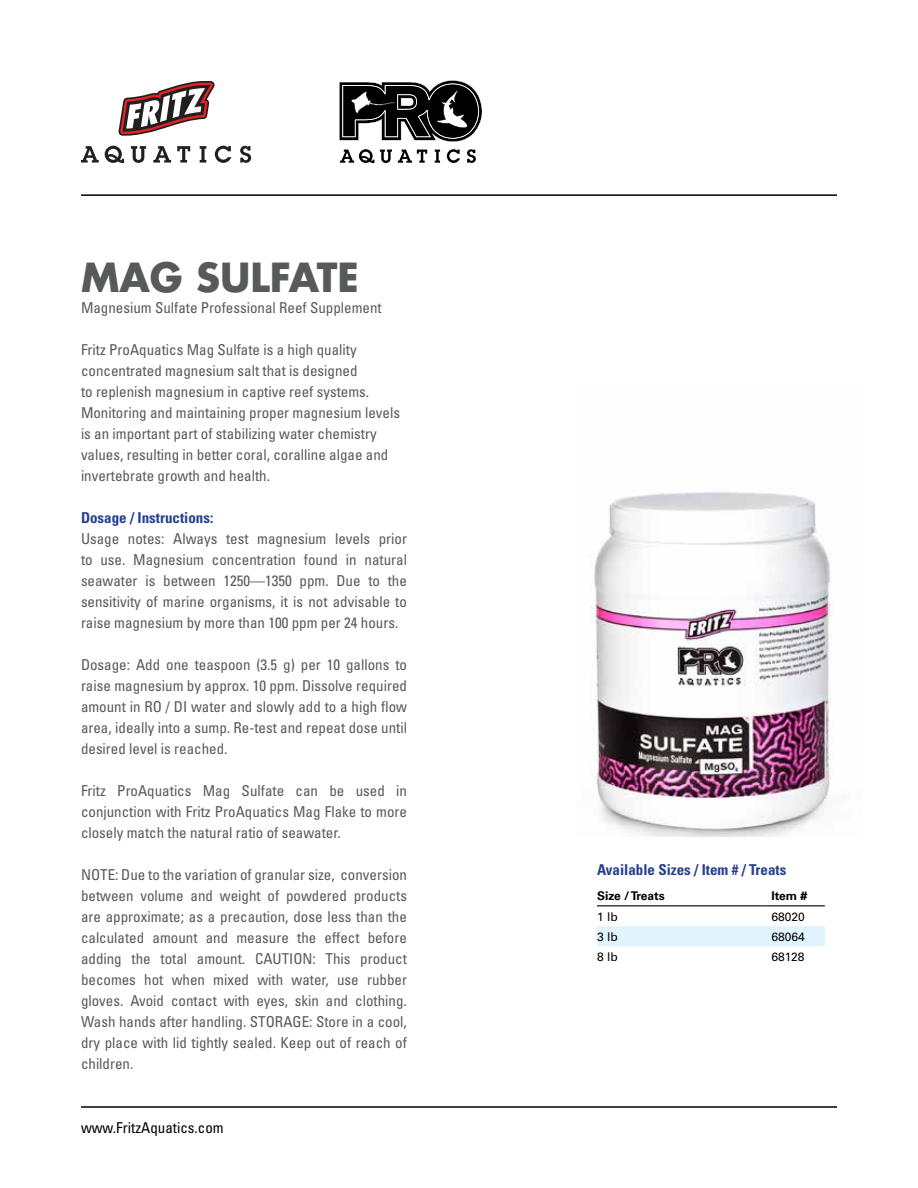
<style>
.page{position:relative;width:918px;height:1188px;background:#fff}
.page>*{position:absolute;margin:0;border:0;box-sizing:border-box;transform-origin:0 0}
.t1{font:700 39px "Futura";color:#58595b}
.t2{font:condensed 15px/21px "Univers";color:#58595b;text-align:justify}
.t3{font:700 condensed 15px "Univers";color:#25408f}
.t4{font:condensed 15px "Univers";color:#000}
.t5{font:12px "Univers";color:#000}
.t6{font:700 12px "Univers";color:#000}
</style>
<div class="page">
<hr style="left:81px;top:1106px;width:756px;height:2px;background:#000">
<hr style="left:81px;top:194px;width:756px;height:2px;background:#000">
<svg style="left:118px;top:81px;width:97px;height:55px"></svg>
<svg style="left:81px;top:146px;width:18px;height:17px"></svg>
<svg style="left:105px;top:146px;width:19px;height:17px"></svg>
<svg style="left:131px;top:146px;width:15px;height:17px"></svg>
<svg style="left:153px;top:146px;width:18px;height:17px"></svg>
<svg style="left:177px;top:146px;width:13px;height:17px"></svg>
<svg style="left:200px;top:146px;width:6px;height:17px"></svg>
<svg style="left:215px;top:146px;width:16px;height:17px"></svg>
<svg style="left:240px;top:146px;width:11px;height:17px"></svg>
<div style="left:597px;top:926px;width:228px;height:20px;background:#e1f4fd"></div>
<hr style="left:597px;top:905px;width:168px;height:1px;background:#000">
<hr style="left:765px;top:905px;width:60px;height:1px;background:#000">
<img style="left:590px;top:491px;width:243px;height:345px">
<svg style="left:339px;top:80px;width:143px;height:62px"></svg>
<svg style="left:340px;top:149px;width:34px;height:14px"></svg>
<svg style="left:380px;top:150px;width:12px;height:13px"></svg>
<svg style="left:398px;top:150px;width:29px;height:13px"></svg>
<svg style="left:435px;top:150px;width:5px;height:13px"></svg>
<svg style="left:447px;top:149px;width:13px;height:14px"></svg>
<svg style="left:467px;top:149px;width:9px;height:14px"></svg>
<h1 class="t1" style="left:81px;top:252px;width:280px">MAG SULFATE</h1>
<p class="t2" style="left:81px;top:297px;width:302px">Magnesium Sulfate Professional Reef Supplement</p>
<p class="t2" style="left:81px;top:339px;width:321px;text-align:left">Fritz ProAquatics Mag Sulfate is a high quality concentrated magnesium salt that is designed<br>to replenish magnesium in captive reef systems.<br>Monitoring and maintaining proper magnesium levels is an important part of stabilizing water chemistry values, resulting in better coral, coralline algae and invertebrate growth and health.</p>
<p class="t3" style="left:81px;top:509px;width:134px">Dosage / Instructions:</p>
<p class="t2" style="left:81px;top:528px;width:328px">Usage notes: Always test magnesium levels prior to use. Magnesium concentration found in natural seawater is between 1250—1350 ppm. Due to the sensitivity of marine organisms, it is not advisable to raise magnesium by more than 100 ppm per 24 hours.</p>
<p class="t2" style="left:81px;top:654px;width:328px">Dosage: Add one teaspoon (3.5 g) per 10 gallons to raise magnesium by approx. 10 ppm. Dissolve required amount in RO / DI water and slowly add to a high flow area, ideally into a sump. Re-test and repeat dose until desired level is reached.</p>
<p class="t2" style="left:81px;top:780px;width:328px">Fritz ProAquatics Mag Sulfate can be used in conjunction with Fritz ProAquatics Mag Flake to more closely match the natural ratio of seawater.</p>
<p class="t2" style="left:81px;top:864px;width:328px">NOTE: Due to the variation of granular size, conversion between volume and weight of powdered products are approximate; as a precaution, dose less than the calculated amount and measure the effect before adding the total amount. CAUTION: This product becomes hot when mixed with water, use rubber gloves. Avoid contact with eyes, skin and clothing.<br>Wash hands after handling. STORAGE: Store in a cool, dry place with lid tightly sealed. Keep out of reach of children.</p>
<p class="t4" style="left:81px;top:1118px;width:144px">www.FritzAquatics.com</p>
<p class="t3" style="left:597px;top:860px;width:191px">Available Sizes / Item # / Treats</p>
<p class="t6" style="left:597px;top:889px;width:69px">Size / Treats</p>
<p class="t6" style="left:771px;top:889px;width:37px">Item #</p>
<p class="t5" style="left:597px;top:909px;width:22px">1 lb</p>
<p class="t5" style="left:771px;top:909px;width:35px">68020</p>
<p class="t5" style="left:597px;top:929px;width:22px">3 lb</p>
<p class="t5" style="left:771px;top:929px;width:35px">68064</p>
<p class="t5" style="left:597px;top:950px;width:22px">8 lb</p>
<p class="t5" style="left:771px;top:950px;width:35px">68128</p>
</div>
